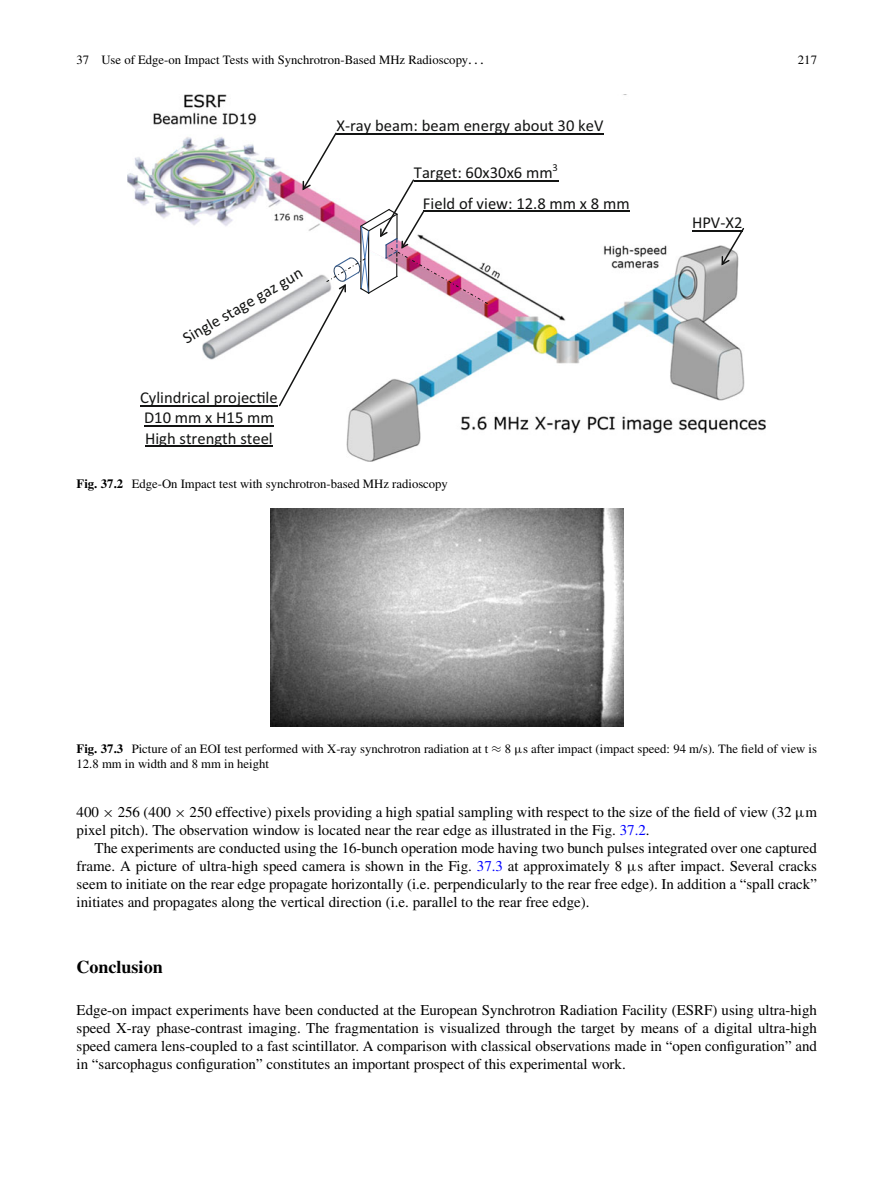
<style>
.page{position:relative;width:894px;height:1187px;background:#fff}
.page>*{position:absolute;margin:0;border:0;box-sizing:border-box;transform-origin:0 0}
.t1{font:700 18px "Qgwksd Jqwjsl Times";color:#000}
.t2{font:16.65px/20.2px "Pbjnkj Fjjdnq Calibri";color:#131413}
.t3{font:15px/18px "Kgmmty Rpyxkj Times";color:#000;text-align:justify}
.t4{font:12.75px/15px "Kgmmty Rpyxkj Times";color:#000}
.t5{font:10.65px "Pbjnkj Fjjdnq Calibri";color:#131413}
.s1{font-size:15px}
.s2{font-family:"Qgwksd Jqwjsl Times";font-weight:700}
.s3{font-family:"Ftbvff Lpykgp MTSYN"}
.s4{font-family:"Dlkjpj Dgrflk MTGU"}
.s5{color:#00f}
</style>
<div class="page">
<img style="left:127px;top:95px;width:638px;height:366px">
<hr style="left:140px;top:405px;width:138px;height:1px;background:#131413">
<hr style="left:144px;top:425px;width:130px;height:1px;background:#131413">
<hr style="left:145px;top:445px;width:128px;height:1px;background:#131413">
<hr style="left:414px;top:180px;width:144px;height:1px;background:#131413">
<hr style="left:336px;top:133px;width:267px;height:1px;background:#131413">
<hr style="left:423px;top:211px;width:206px;height:1px;background:#131413">
<svg style="left:277px;top:131px;width:211px;height:276px"></svg>
<hr style="left:691px;top:230px;width:51px;height:1px;background:#131413">
<svg style="left:720px;top:226px;width:25px;height:41px"></svg>
<img style="left:270px;top:508px;width:353px;height:218px">
<p class="t4" style="left:77px;top:54px;width:409px">37 Use of Edge-on Impact Tests with Synchrotron-Based MHz Radioscopy<span class="s1">...</span></p>
<p class="t4" style="left:797px;top:54px;width:21px">217</p>
<p class="t2" style="left:336px;top:117px;width:268px">X-ray beam: beam energy about 30 keV</p>
<p class="t5" style="left:552px;top:163px;width:7px">3</p>
<p class="t2" style="left:414px;top:164px;width:140px">Target: 60x30x6 mm</p>
<p class="t2" style="left:180px;top:331px;width:137px;rotate:-30deg">Single stage gaz gun</p>
<p class="t2" style="left:140px;top:389px;width:139px">Cylindrical projec-le<br>D10 mm x H15 mm<br>High strength steel</p>
<p class="t2" style="left:423px;top:194px;width:208px">Field of view: 12.8 mm x 8 mm</p>
<p class="t4" style="left:77px;top:477px;width:372px"><span class="s2">Fig. 37.2</span> Edge-On Impact test with synchrotron-based MHz radioscopy</p>
<p class="t2" style="left:691px;top:214px;width:52px">HPV-X2</p>
<p class="t4" style="left:77px;top:742px;width:741px"><span class="s2">Fig. 37.3</span> Picture of an EOI test performed with X-ray synchrotron radiation at t <span class="s3">≈</span> 8 <span class="s4">μ</span>s after impact (impact speed: 94 m/s). The field of view is<br>12.8 mm in width and 8 mm in height</p>
<p class="t3" style="left:77px;top:804px;width:741px">400 <span class="s3">×</span> 256 (400 <span class="s3">×</span> 250 effective) pixels providing a high spatial sampling with respect to the size of the field of view (32 <span class="s4">μ</span>m pixel pitch). The observation window is located near the rear edge as illustrated in the Fig. <span class="s5">37.2</span>.</p>
<p class="t3" style="left:77px;top:840px;width:741px;text-indent:18px">The experiments are conducted using the 16-bunch operation mode having two bunch pulses integrated over one captured frame. A picture of ultra-high speed camera is shown in the Fig. <span class="s5">37.3</span> at approximately 8 <span class="s4">μ</span>s after impact. Several cracks seem to initiate on the rear edge propagate horizontally (i.e. perpendicularly to the rear free edge). In addition a “spall crack” initiates and propagates along the vertical direction (i.e. parallel to the rear free edge).</p>
<p class="t1" style="left:77px;top:960px;width:88px">Conclusion</p>
<p class="t3" style="left:77px;top:1002px;width:741px">Edge-on impact experiments have been conducted at the European Synchrotron Radiation Facility (ESRF) using ultra-high speed X-ray phase-contrast imaging. The fragmentation is visualized through the target by means of a digital ultra-high speed camera lens-coupled to a fast scintillator. A comparison with classical observations made in “open configuration” and in “sarcophagus configuration” constitutes an important prospect of this experimental work.</p>
</div>
